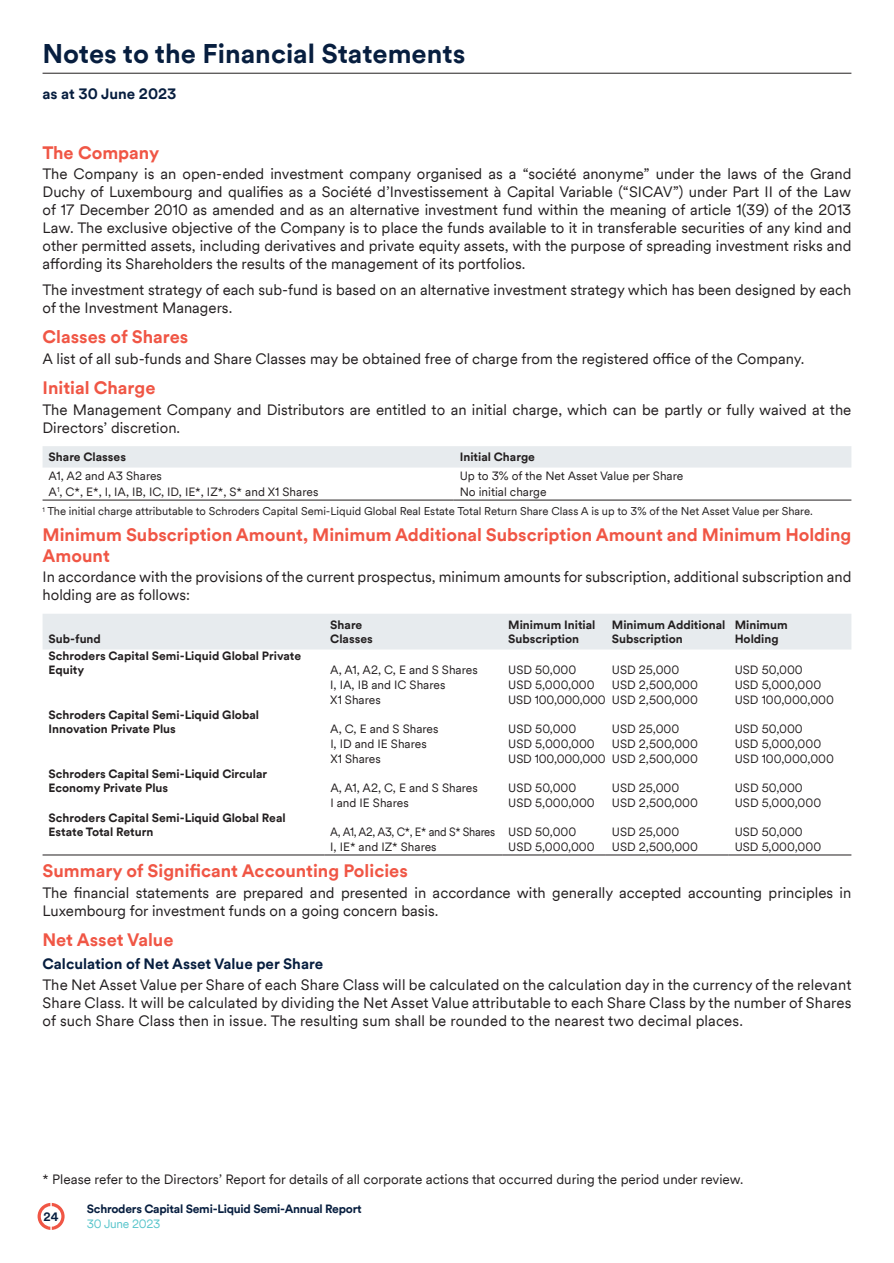
<style>
.page{position:relative;width:894px;height:1263px;background:#fff}
.page>*{position:absolute;margin:0;border:0;box-sizing:border-box;transform-origin:0 0}
.t1{font:700 27px "Schroders Circular TT";color:#071e3f}
.t2{font:700 18px/21px "Schroders Circular TT";color:#f05645}
.t3{font:15px/18px "Schroders Circular TT";color:#231f20}
.t4{font:700 15px "Schroders Circular TT";color:#071e3f}
.t5{font:13.5px "Schroders Circular TT";color:#231f20}
.t6{font:12px "Schroders Circular TT";color:#231f20}
.t7{font:700 12px/14.4px "Schroders Circular TT";color:#231f20}
.t8{font:700 12px "Schroders Circular TT";letter-spacing:-.02em;color:#071e3f}
.t9{font:12px "Schroders Circular TT";letter-spacing:-.025em;color:#231f20;scale:.94 1}
.t10{font:12px "Schroders Circular TT";letter-spacing:-.02em;color:#59c5cb}
.t11{font:700 12px "Schroders Circular";color:#071e3f}
.t12{font:11.25px "Schroders Circular TT";color:#231f20}
</style>
<div class="page">
<svg style="left:38px;top:1203px;width:27px;height:26px"></svg>
<hr style="left:43px;top:73px;width:808px;height:1px;background:#231f20">
<div style="left:43px;top:446px;width:808px;height:21px;background:#e7ebee"></div>
<hr style="left:43px;top:500px;width:410px;height:1px;background:#231f20">
<hr style="left:453px;top:500px;width:398px;height:1px;background:#231f20">
<div style="left:43px;top:614px;width:808px;height:35px;background:#e7ebee"></div>
<hr style="left:43px;top:854px;width:281px;height:1px;background:#231f20">
<hr style="left:324px;top:854px;width:178px;height:1px;background:#231f20">
<hr style="left:502px;top:854px;width:103px;height:1px;background:#231f20">
<hr style="left:605px;top:854px;width:123px;height:1px;background:#231f20">
<hr style="left:728px;top:854px;width:123px;height:1px;background:#231f20">
<h1 class="t1" style="left:43px;top:35px;width:424px">Notes to the Financial Statements</h1>
<p class="t4" style="left:43px;top:83px;width:135px">as at 30 June 2023</p>
<p class="t2" style="left:43px;top:141px;width:118px">The Company</p>
<p class="t3" style="left:43px;top:164px;width:810px;text-align:justify">The Company is an open-ended investment company organised as a “société anonyme” under the laws of the Grand Duchy of Luxembourg and qualifies as a Société d’Investissement à Capital Variable (“SICAV”) under Part II of the Law of 17 December 2010 as amended and as an alternative investment fund within the meaning of article 1(39) of the 2013<br>Law. The exclusive objective of the Company is to place the funds available to it in transferable securities of any kind and other permitted assets, including derivatives and private equity assets, with the purpose of spreading investment risks and affording its Shareholders the results of the management of its portfolios.</p>
<p class="t3" style="left:43px;top:280px;width:810px">The investment strategy of each sub-fund is based on an alternative investment strategy which has been designed by each of the Investment Managers.</p>
<p class="t2" style="left:43px;top:326px;width:147px">Classes of Shares</p>
<p class="t3" style="left:43px;top:349px;width:763px">A list of all sub-funds and Share Classes may be obtained free of charge from the registered office of the Company.</p>
<p class="t2" style="left:43px;top:377px;width:114px">Initial Charge</p>
<p class="t3" style="left:43px;top:400px;width:810px">The Management Company and Distributors are entitled to an initial charge, which can be partly or fully waived at the<br>Directors’ discretion.</p>
<p class="t7" style="left:49px;top:449px;width:79px">Share Classes</p>
<p class="t7" style="left:459px;top:449px;width:77px">Initial Charge</p>
<p class="t6" style="left:49px;top:467px;width:115px">A1, A2 and A3 Shares</p>
<p class="t6" style="left:459px;top:467px;width:225px">Up to 3% of the Net Asset Value per Share</p>
<p class="t6" style="left:49px;top:483px;width:271px">A<sup>1</sup>, C*, E*, I, IA, IB, IC, ID, IE*, IZ*, S* and X1 Shares</p>
<p class="t6" style="left:459px;top:483px;width:88px">No initial charge</p>
<p class="t12" style="left:43px;top:504px;width:771px"><sup>1</sup> The initial charge attributable to Schroders Capital Semi-Liquid Global Real Estate Total Return Share Class A is up to 3% of the Net Asset Value per Share.</p>
<p class="t2" style="left:43px;top:523px;width:810px">Minimum Subscription Amount, Minimum Additional Subscription Amount and Minimum Holding<br>Amount</p>
<p class="t3" style="left:43px;top:567px;width:810px">In accordance with the provisions of the current prospectus, minimum amounts for subscription, additional subscription and holding are as follows:</p>
<p class="t7" style="left:49px;top:631px;width:54px">Sub-fund</p>
<p class="t7" style="left:330px;top:617px;width:44px">Share<br>Classes</p>
<p class="t7" style="left:508px;top:617px;width:89px">Minimum Initial<br>Subscription</p>
<p class="t7" style="left:611px;top:617px;width:115px">Minimum Additional<br>Subscription</p>
<p class="t7" style="left:734px;top:617px;width:55px">Minimum<br>Holding</p>
<p class="t7" style="left:49px;top:648px;width:254px">Schroders Capital Semi-Liquid Global Private<br>Equity</p>
<p class="t7" style="left:49px;top:706px;width:212px">Schroders Capital Semi-Liquid Global<br>Innovation Private Plus</p>
<p class="t7" style="left:49px;top:765px;width:220px">Schroders Capital Semi-Liquid Circular<br>Economy Private Plus</p>
<p class="t6" style="left:330px;top:662px;width:149px">A, A1, A2, C, E and S Shares</p>
<p class="t6" style="left:508px;top:662px;width:70px">USD 50,000</p>
<p class="t6" style="left:611px;top:662px;width:69px">USD 25,000</p>
<p class="t6" style="left:734px;top:662px;width:70px">USD 50,000</p>
<p class="t6" style="left:330px;top:676px;width:117px">I, IA, IB and IC Shares</p>
<p class="t6" style="left:508px;top:676px;width:88px">USD 5,000,000</p>
<p class="t6" style="left:611px;top:676px;width:88px">USD 2,500,000</p>
<p class="t6" style="left:734px;top:676px;width:88px">USD 5,000,000</p>
<p class="t6" style="left:330px;top:691px;width:52px">X1 Shares</p>
<p class="t6" style="left:508px;top:691px;width:191px">USD 100,000,000 USD 2,500,000</p>
<p class="t6" style="left:734px;top:691px;width:101px">USD 100,000,000</p>
<p class="t6" style="left:330px;top:721px;width:110px">A, C, E and S Shares</p>
<p class="t6" style="left:508px;top:721px;width:70px">USD 50,000</p>
<p class="t6" style="left:611px;top:721px;width:69px">USD 25,000</p>
<p class="t6" style="left:734px;top:721px;width:70px">USD 50,000</p>
<p class="t6" style="left:330px;top:736px;width:98px">I, ID and IE Shares</p>
<p class="t6" style="left:508px;top:736px;width:88px">USD 5,000,000</p>
<p class="t6" style="left:611px;top:736px;width:88px">USD 2,500,000</p>
<p class="t6" style="left:734px;top:736px;width:88px">USD 5,000,000</p>
<p class="t6" style="left:330px;top:750px;width:52px">X1 Shares</p>
<p class="t6" style="left:508px;top:750px;width:191px">USD 100,000,000 USD 2,500,000</p>
<p class="t6" style="left:734px;top:750px;width:101px">USD 100,000,000</p>
<p class="t6" style="left:330px;top:780px;width:149px">A, A1, A2, C, E and S Shares</p>
<p class="t6" style="left:508px;top:780px;width:70px">USD 50,000</p>
<p class="t6" style="left:611px;top:780px;width:69px">USD 25,000</p>
<p class="t6" style="left:734px;top:780px;width:70px">USD 50,000</p>
<p class="t6" style="left:330px;top:794px;width:80px">I and IE Shares</p>
<p class="t6" style="left:508px;top:794px;width:88px">USD 5,000,000</p>
<p class="t6" style="left:611px;top:794px;width:88px">USD 2,500,000</p>
<p class="t6" style="left:734px;top:794px;width:88px">USD 5,000,000</p>
<p class="t7" style="left:49px;top:809px;width:238px">Schroders Capital Semi-Liquid Global Real<br>Estate Total Return</p>
<p class="t9" style="left:330px;top:823px;width:263px">A, A1, A2, A3, C*, E* and S* Shares USD 50,000</p>
<p class="t6" style="left:611px;top:823px;width:69px">USD 25,000</p>
<p class="t6" style="left:734px;top:823px;width:70px">USD 50,000</p>
<p class="t6" style="left:330px;top:838px;width:108px">I, IE* and IZ* Shares</p>
<p class="t6" style="left:508px;top:838px;width:88px">USD 5,000,000</p>
<p class="t6" style="left:611px;top:838px;width:88px">USD 2,500,000</p>
<p class="t6" style="left:734px;top:838px;width:88px">USD 5,000,000</p>
<p class="t2" style="left:43px;top:860px;width:366px">Summary of Significant Accounting Policies</p>
<p class="t3" style="left:43px;top:882px;width:810px">The financial statements are prepared and presented in accordance with generally accepted accounting principles in<br>Luxembourg for investment funds on a going concern basis.</p>
<p class="t2" style="left:43px;top:929px;width:132px">Net Asset Value</p>
<p class="t4" style="left:43px;top:953px;width:282px">Calculation of Net Asset Value per Share</p>
<p class="t3" style="left:43px;top:975px;width:810px;text-align:justify">The Net Asset Value per Share of each Share Class will be calculated on the calculation day in the currency of the relevant Share Class. It will be calculated by dividing the Net Asset Value attributable to each Share Class by the number of Shares of such Share Class then in issue. The resulting sum shall be rounded to the nearest two decimal places.</p>
<p class="t5" style="left:43px;top:1170px;width:702px">* Please refer to the Directors’ Report for details of all corporate actions that occurred during the period under review.</p>
<p class="t11" style="left:44px;top:1208px;width:17px">24</p>
<p class="t8" style="left:87px;top:1200px;width:276px">Schroders Capital Semi-Liquid Semi-Annual Report</p>
<p class="t10" style="left:87px;top:1215px;width:75px">30 June 2023</p>
</div>
